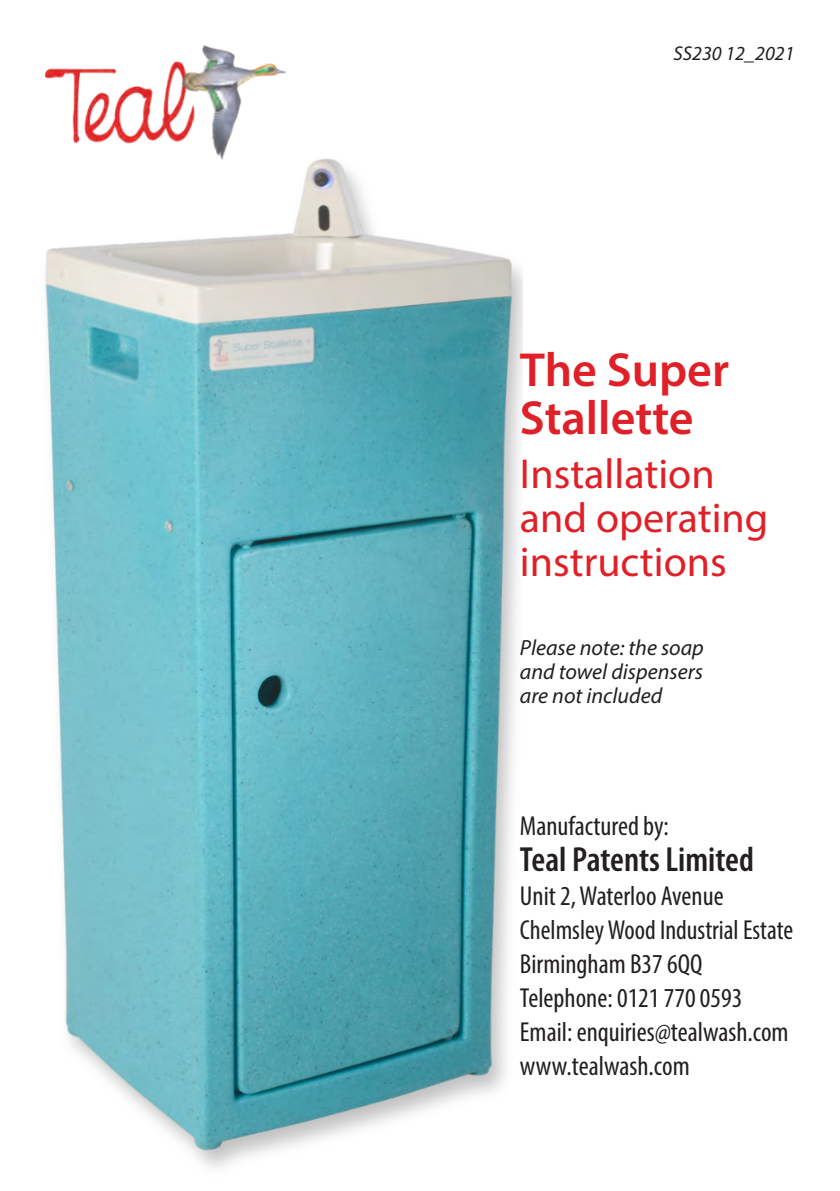
<style>
.page{position:relative;width:840px;height:1191px;background:#fff}
.page>*{position:absolute;margin:0;border:0;box-sizing:border-box;transform-origin:0 0}
.t1{font:600 48px/48px "Myriad Pro";color:#e01f27}
.t2{font:42px/44px "Myriad Pro";color:#e01f27}
.t3{font:600 condensed 35px "Myriad Pro";color:#231f20}
.t4{font:condensed 27.6px/34px "Myriad Pro";color:#231f20}
.t5{font:italic 22px/24px "Myriad Pro";color:#231f20;text-align:justify}
.t6{font:italic 20px "Myriad Pro";color:#231f20}
</style>
<div class="page">
<img style="left:46px;top:159px;width:466px;height:991px">
<img style="left:46px;top:46px;width:239px;height:113px">
<p class="t6" style="left:673px;top:45px;width:122px">SS230 12_2021</p>
<h1 class="t1" style="left:519px;top:350px;width:211px">The Super<br>Stallette</h1>
<h2 class="t2" style="left:519px;top:456px;width:250px">Installation and operating instructions</h2>
<p class="t5" style="left:519px;top:637px;width:185px">Please note: the soap and towel dispensers are not included</p>
<p class="t4" style="left:519px;top:811px;width:150px">Manufactured by:</p>
<p class="t3" style="left:519px;top:844px;width:235px">Teal Patents Limited</p>
<p class="t4" style="left:519px;top:881px;width:274px">Unit 2,Waterloo Avenue<br>ChelmsleyWood Industrial Estate<br>Birmingham B37 6QQ<br>Telephone: 0121 770 0593<br>Email: enquiries@tealwash.com www.tealwash.com</p>
</div>
